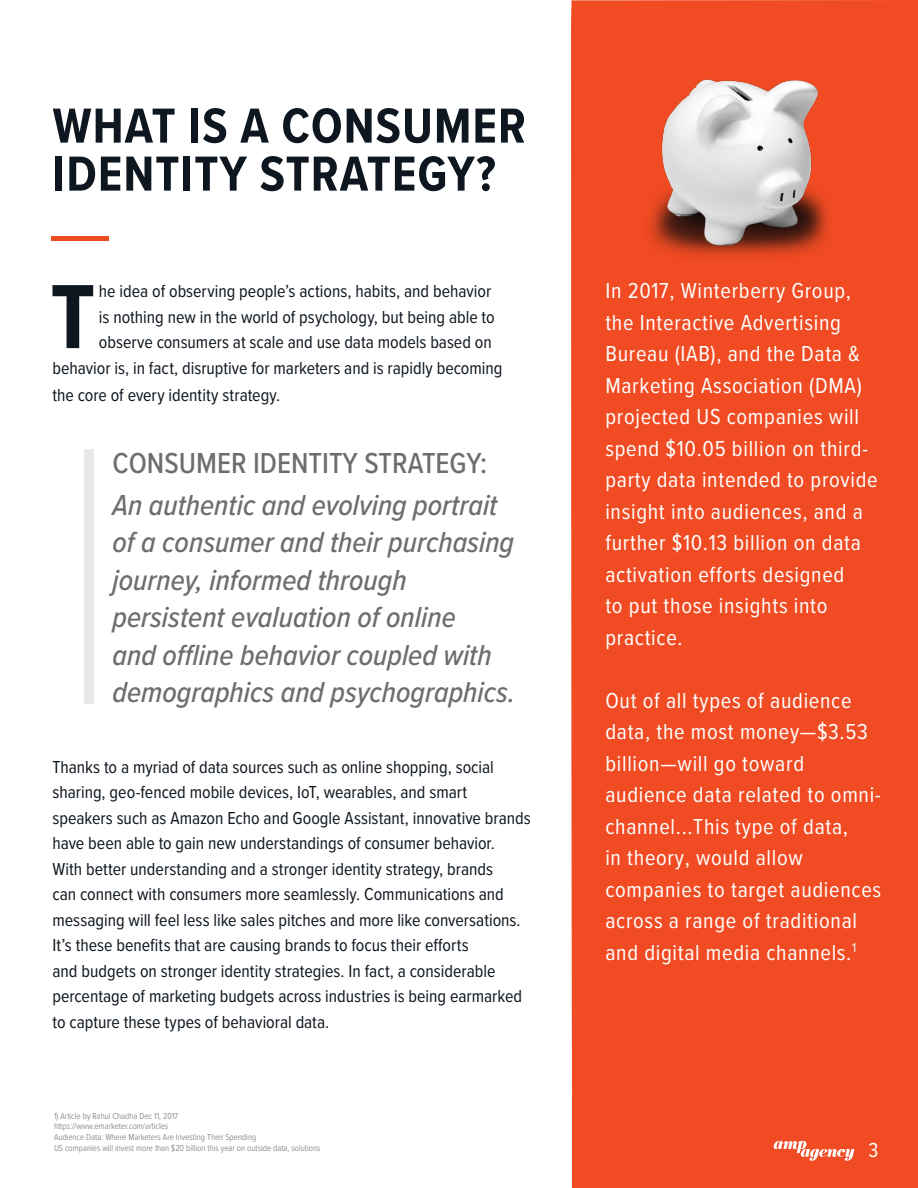
<style>
.page{position:relative;width:918px;height:1188px;background:#fff}
.page>*{position:absolute;margin:0;border:0;box-sizing:border-box;transform-origin:0 0}
.t1{font:700 94.5px "Proxima Nova Cond";color:#0e161f}
.t2{font:700 51px/48px "Proxima Nova Cond";letter-spacing:.02em;color:#0e161f}
.t3{font:italic 500 30px/37.5px "Proxima Nova Cond";color:#6c6d70}
.t4{font:22.5px/31.5px "Proxima Nova Cond";letter-spacing:.03em;color:#fff}
.t5{font:21px "Proxima Nova Cond";color:#fff}
.t6{font:18px/25.5px "Proxima Nova Cond";color:#0e161f}
.t7{font:300 9px "Proxima Nova Cond";color:#6c6d70}
.s1{font-style:normal}
</style>
<div class="page">
<div style="left:571px;top:0;width:347px;height:37px;background:#f04b23"></div>
<div style="left:572px;top:31px;width:346px;height:37px;background:#f04b23"></div>
<div style="left:572px;top:61px;width:346px;height:37px;background:#f04b23"></div>
<div style="left:572px;top:92px;width:346px;height:37px;background:#f04b23"></div>
<div style="left:572px;top:123px;width:346px;height:37px;background:#f04b23"></div>
<div style="left:572px;top:153px;width:346px;height:37px;background:#f04b23"></div>
<div style="left:572px;top:184px;width:346px;height:37px;background:#f04b23"></div>
<div style="left:572px;top:215px;width:346px;height:37px;background:#f04b23"></div>
<div style="left:572px;top:246px;width:346px;height:36px;background:#f04b23"></div>
<div style="left:572px;top:276px;width:346px;height:37px;background:#f04b23"></div>
<div style="left:572px;top:307px;width:346px;height:37px;background:#f04b23"></div>
<div style="left:572px;top:338px;width:346px;height:36px;background:#f04b23"></div>
<div style="left:572px;top:368px;width:346px;height:37px;background:#f04b23"></div>
<div style="left:572px;top:399px;width:346px;height:37px;background:#f04b23"></div>
<div style="left:572px;top:430px;width:346px;height:37px;background:#f04b23"></div>
<div style="left:572px;top:460px;width:346px;height:37px;background:#f04b23"></div>
<div style="left:572px;top:491px;width:346px;height:37px;background:#f04b23"></div>
<div style="left:572px;top:522px;width:346px;height:37px;background:#f04b23"></div>
<div style="left:572px;top:552px;width:346px;height:37px;background:#f04b23"></div>
<div style="left:572px;top:583px;width:346px;height:37px;background:#f04b23"></div>
<div style="left:572px;top:614px;width:346px;height:37px;background:#f04b23"></div>
<div style="left:572px;top:645px;width:346px;height:36px;background:#f04b23"></div>
<div style="left:572px;top:675px;width:346px;height:37px;background:#f04b23"></div>
<div style="left:572px;top:706px;width:346px;height:37px;background:#f04b23"></div>
<div style="left:572px;top:737px;width:346px;height:36px;background:#f04b23"></div>
<div style="left:572px;top:767px;width:346px;height:37px;background:#f04b23"></div>
<div style="left:572px;top:798px;width:346px;height:37px;background:#f04b23"></div>
<div style="left:572px;top:829px;width:346px;height:37px;background:#f04b23"></div>
<div style="left:572px;top:859px;width:346px;height:37px;background:#f04b23"></div>
<div style="left:572px;top:890px;width:346px;height:37px;background:#f04b23"></div>
<div style="left:572px;top:921px;width:346px;height:37px;background:#f04b23"></div>
<div style="left:572px;top:951px;width:346px;height:37px;background:#f04b23"></div>
<div style="left:572px;top:982px;width:346px;height:37px;background:#f04b23"></div>
<div style="left:572px;top:1013px;width:346px;height:37px;background:#f04b23"></div>
<div style="left:572px;top:1036px;width:346px;height:37px;background:#f04b23"></div>
<div style="left:572px;top:1066px;width:346px;height:37px;background:#f04b23"></div>
<div style="left:572px;top:1097px;width:346px;height:37px;background:#f04b23"></div>
<div style="left:572px;top:1128px;width:346px;height:37px;background:#f04b23"></div>
<div style="left:572px;top:1159px;width:346px;height:29px;background:#f04b23"></div>
<div style="left:84px;top:449px;width:10px;height:254px;background:#e9e9e9"></div>
<svg style="left:774px;top:1141px;width:81px;height:20px"></svg>
<hr style="left:51px;top:236px;width:58px;height:4px;background:#ef4b23">
<img style="left:650px;top:79px;width:178px;height:177px">
<p class="t2" style="left:52px;top:101px;width:475px">WHAT IS A CONSUMER<br>IDENTITY STRATEGY?</p>
<p class="t1" style="left:51px;top:247px;width:46px">T</p>
<p class="t6" style="left:99px;top:278px;width:394px">he idea of observing people’s actions, habits, and behavior</p>
<p class="t6" style="left:99px;top:303px;width:397px">is nothing new in the world of psychology, but being able to</p>
<p class="t6" style="left:99px;top:329px;width:394px">observe consumers at scale and use data models based on</p>
<p class="t6" style="left:52px;top:354px;width:451px">behavior is, in fact, disruptive for marketers and is rapidly becoming</p>
<p class="t6" style="left:52px;top:381px;width:229px">the core of every identity strategy.</p>
<p class="t3" style="left:112px;top:441px;width:386px;line-height:42px"><span class="s1">CONSUMER IDENTITY STRATEGY:<br></span>An authentic and evolving portrait</p>
<p class="t3" style="left:112px;top:522px;width:404px">of a consumer and their purchasing journey, informed through persistent evaluation of online<br>and offline behavior coupled with demographics and psychographics.</p>
<p class="t6" style="left:52px;top:753px;width:480px">Thanks to a myriad of data sources such as online shopping, social sharing, geo-fenced mobile devices, IoT, wearables, and smart speakers such as Amazon Echo and Google Assistant, innovative brands have been able to gain new understandings of consumer behavior.<br>With better understanding and a stronger identity strategy, brands<br>can connect with consumers more seamlessly. Communications and messaging will feel less like sales pitches and more like conversations.<br>It’s these benefits that are causing brands to focus their efforts<br>and budgets on stronger identity strategies. In fact, a considerable percentage of marketing budgets across industries is being earmarked to capture these types of behavioral data.</p>
<p class="t7" style="left:54px;top:1109px;width:126px">1) Article by Rahul Chadha Dec 11, 2017</p>
<p class="t7" style="left:54px;top:1120px;width:116px">https://www.emarketer.com/articles</p>
<p class="t7" style="left:54px;top:1131px;width:204px">Audience Data: Where Marketers Are Investing Their Spending</p>
<p class="t7" style="left:54px;top:1141px;width:268px">US companies will invest more than $20 billion this year on outside data, solutions</p>
<p class="t4" style="left:605px;top:274px;width:274px">In 2017, Winterberry Group, the Interactive Advertising<br>Bureau (IAB), and the Data &amp;<br>Marketing Association (DMA) projected US companies will spend $10.05 billion on third&shy;party data intended to provide insight into audiences, and a further $10.13 billion on data activation efforts designed<br>to put those insights into practice.</p>
<p class="t4" style="left:605px;top:684px;width:264px">Out of all types of audience data, the most money—$3.53 billion—will go toward</p>
<p class="t4" style="left:605px;top:778px;width:277px">audience data related to omni-</p>
<p class="t4" style="left:605px;top:810px;width:244px">channel...This type of data,</p>
<p class="t4" style="left:605px;top:841px;width:199px">in theory, would allow</p>
<p class="t4" style="left:605px;top:873px;width:277px">companies to target audiences across a range of traditional and digital media channels.<sup>1</sup></p>
<p class="t5" style="left:868px;top:1135px;width:11px">3</p>
</div>
